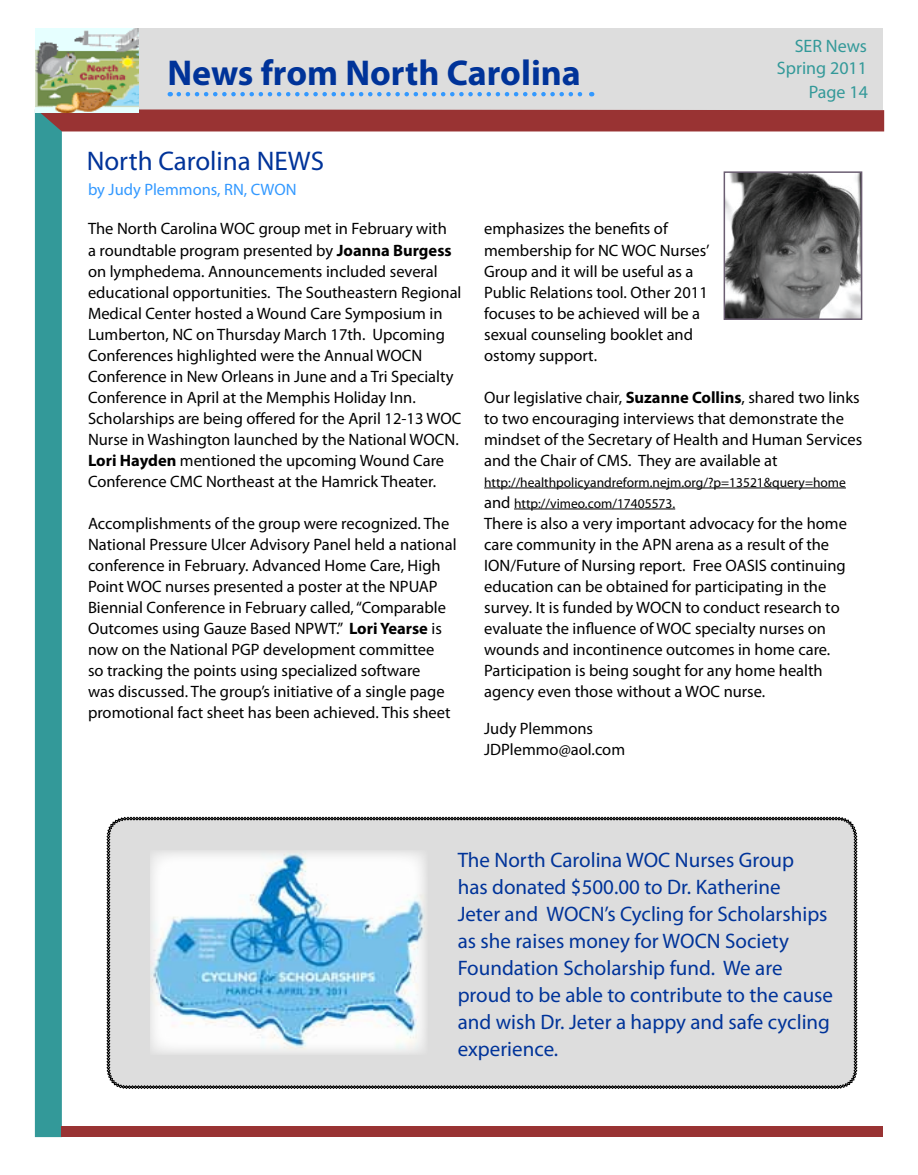
<style>
.page{position:relative;width:918px;height:1175px;background:#fff}
.page>*{position:absolute;margin:0;border:0;box-sizing:border-box;transform-origin:0 0}
.t1{font:700 36px "Myriad Pro";color:#039}
.t2{font:27px "Myriad Pro";color:#039}
.t3{font:21px/27px "Myriad Pro";color:#039}
.t4{font:18px "Myriad Pro";color:#399}
.t5{font:16.5px/21px "Myriad Pro";color:#000}
.t6{font:16.5px "Myriad Pro";color:#39f}
.t7{font:13.5px/21px "Myriad Pro";color:#000}
.s1{font-weight:700}
.s2{font-size:16.5px}
</style>
<div class="page">
<div style="left:35px;top:28px;width:848px;height:81px;background:#ddd"></div>
<div style="left:35px;top:109px;width:27px;height:1028px;background:#399"></div>
<div style="left:41px;top:109px;width:843px;height:22px;background:#933"></div>
<div style="left:62px;top:1126px;width:821px;height:11px;background:#933"></div>
<svg style="left:179px;top:92px;width:413px;height:4px"></svg>
<img style="left:35px;top:28px;width:103px;height:85px">
<img style="left:727px;top:174px;width:132px;height:143px">
<div style="left:724px;top:171px;width:138px;height:149px;border:2px solid #6b5e72"></div>
<hr style="left:484px;top:487px;width:362px;height:1px;background:#000">
<hr style="left:514px;top:508px;width:161px;height:1px;background:#000">
<div style="left:107px;top:817px;width:750px;height:271px;background:#ddd"></div>
<img style="left:151px;top:850px;width:276px;height:204px">
<p class="t4" style="left:795px;top:35px;width:74px">SER News</p>
<h1 class="t1" style="left:168px;top:50px;width:415px">News from North Carolina</h1>
<p class="t4" style="left:777px;top:57px;width:92px">Spring 2011</p>
<p class="t4" style="left:809px;top:81px;width:61px">Page 14</p>
<h2 class="t2" style="left:87px;top:145px;width:239px">North Carolina NEWS</h2>
<p class="t6" style="left:88px;top:179px;width:210px">by Judy Plemmons, RN, CWON</p>
<p class="t5" style="left:88px;top:218px;width:375px">The North Carolina WOC group met in February with<br>a roundtable program presented by <span class="s1">Joanna Burgess </span>on lymphedema. Announcements included several educational opportunities. The Southeastern Regional Medical Center hosted a Wound Care Symposium in Lumberton, NC on Thursday March 17th. Upcoming Conferences highlighted were the Annual WOCN Conference in New Orleans in June and a Tri Specialty Conference in April at the Memphis Holiday Inn.<br>Scholarships are being offered for the April 12-13 WOC Nurse in Washington launched by the National WOCN.<br><span class="s1">Lori Hayden</span> mentioned the upcoming Wound Care Conference CMC Northeast at the Hamrick Theater.</p>
<p class="t5" style="left:88px;top:512px;width:370px">Accomplishments of the group were recognized. The National Pressure Ulcer Advisory Panel held a national conference in February. Advanced Home Care, High Point WOC nurses presented a poster at the NPUAP Biennial Conference in February called, “Comparable Outcomes using Gauze Based NPWT.” <span class="s1">Lori Yearse</span> is now on the National PGP development committee<br>so tracking the points using specialized software<br>was discussed. The group’s initiative of a single page promotional fact sheet has been achieved. This sheet</p>
<p class="t5" style="left:484px;top:218px;width:227px">emphasizes the benefits of membership for NC WOC Nurses’<br>Group and it will be useful as a<br>Public Relations tool. Other 2011 focuses to be achieved will be a sexual counseling booklet and ostomy support.</p>
<p class="t5" style="left:484px;top:386px;width:380px">Our legislative chair, <span class="s1">Suzanne Collins</span>, shared two links to two encouraging interviews that demonstrate the mindset of the Secretary of Health and Human Services and the Chair of CMS. They are available at</p>
<p class="t7" style="left:484px;top:471px;width:363px">http://healthpolicyandreform.nejm.org/?p=13521&amp;query=home <span class="s2">and</span> http://vimeo.com/17405573.</p>
<p class="t5" style="left:484px;top:512px;width:364px">There is also a very important advocacy for the home care community in the APN arena as a result of the ION/Future of Nursing report. Free OASIS continuing education can be obtained for participating in the survey. It is funded by WOCN to conduct research to evaluate the influence of WOC specialty nurses on wounds and incontinence outcomes in home care.<br>Participation is being sought for any home health agency even those without a WOC nurse.</p>
<p class="t5" style="left:484px;top:718px;width:142px">Judy Plemmons<br>JDPlemmo@aol.com</p>
<p class="t3" style="left:458px;top:845px;width:377px">The North Carolina WOC Nurses Group<br>has donated $500.00 to Dr. Katherine<br>Jeter and WOCN’s Cycling for Scholarships as she raises money for WOCN Society Foundation Scholarship fund. We are proud to be able to contribute to the cause and wish Dr. Jeter a happy and safe cycling experience.</p>
</div>
